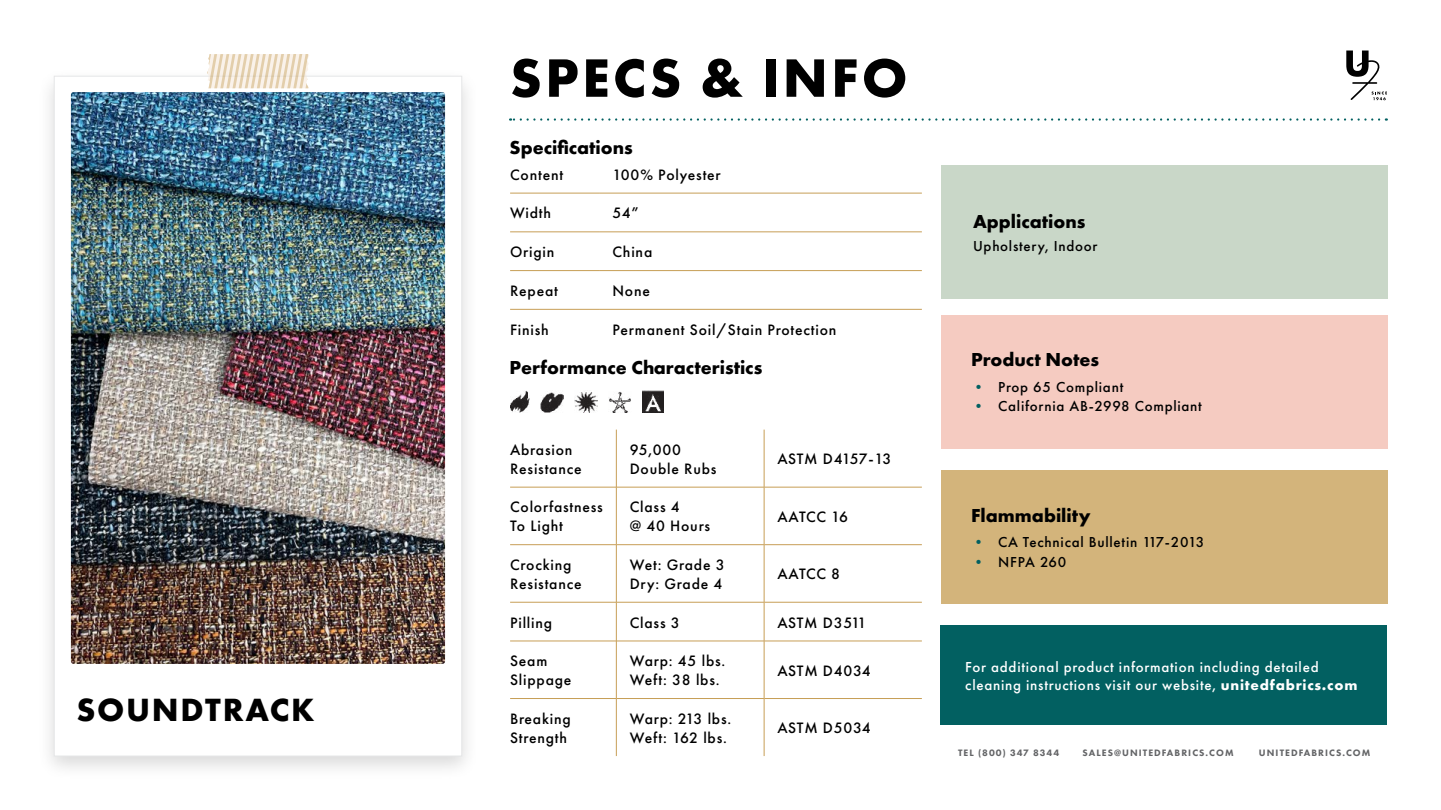
<style>
.page{position:relative;width:1441px;height:810px;background:#fff}
.page>*{position:absolute;margin:0;border:0;box-sizing:border-box;transform-origin:0 0}
.t1{font:700 56.1px "Futura PT";letter-spacing:.06em;color:#000}
.t2{font:700 33.38px "Futura PT";letter-spacing:.05em;color:#000}
.t3{font:700 19.5px "Futura PT";color:#000}
.t4{font:500 15.67px/18.8px "Futura PT";letter-spacing:.05em;color:#000}
.t5{font:500 15.67px "Futura PT";letter-spacing:.05em;color:#000101}
.t6{font:500 15.67px "Futura PT";letter-spacing:.015em;color:#000}
.t7{font:500 15.67px "Futura PT";letter-spacing:.03em;color:#000}
.t8{font:500 15px/18px "Futura PT";letter-spacing:.05em;color:#fff}
.t9{font:500 15px "Futura PT";letter-spacing:.05em;color:#000}
.t10{font:800 9.68px "Futura PT";letter-spacing:.11em;color:#636466}
.s1{color:#026061}
.s2{font-weight:700}
</style>
<div class="page">
<div style="left:38px;top:67px;width:441px;height:714px;background:#000;opacity:.15"></div>
<div style="left:54px;top:76px;width:408px;height:680px;background:#fff;border:1px solid #e6e7e8"></div>
<img style="left:71px;top:92px;width:374px;height:572px">
<svg style="left:207px;top:54px;width:102px;height:34px"></svg>
<svg style="left:510px;top:118px;width:864px;height:3px"></svg>
<svg style="left:1346px;top:51px;width:40px;height:49px"></svg>
<hr style="left:510px;top:193px;width:89px;height:1px;background:#c79e56">
<hr style="left:599px;top:193px;width:322px;height:1px;background:#c79e56">
<hr style="left:510px;top:232px;width:89px;height:1px;background:#c79e56">
<hr style="left:599px;top:232px;width:322px;height:1px;background:#c79e56">
<hr style="left:510px;top:270px;width:89px;height:1px;background:#c79e56">
<hr style="left:599px;top:270px;width:322px;height:1px;background:#c79e56">
<hr style="left:510px;top:309px;width:89px;height:1px;background:#c79e56">
<hr style="left:599px;top:309px;width:322px;height:1px;background:#c79e56">
<hr style="left:510px;top:487px;width:106px;height:1px;background:#c79e56">
<hr style="left:616px;top:487px;width:148px;height:1px;background:#c79e56">
<hr style="left:764px;top:487px;width:157px;height:1px;background:#c79e56">
<hr style="left:510px;top:545px;width:106px;height:1px;background:#c79e56">
<hr style="left:616px;top:545px;width:148px;height:1px;background:#c79e56">
<hr style="left:764px;top:545px;width:157px;height:1px;background:#c79e56">
<hr style="left:510px;top:602px;width:106px;height:1px;background:#c79e56">
<hr style="left:616px;top:602px;width:148px;height:1px;background:#c79e56">
<hr style="left:764px;top:602px;width:157px;height:1px;background:#c79e56">
<hr style="left:510px;top:641px;width:106px;height:1px;background:#c79e56">
<hr style="left:616px;top:641px;width:148px;height:1px;background:#c79e56">
<hr style="left:764px;top:641px;width:157px;height:1px;background:#c79e56">
<hr style="left:510px;top:698px;width:106px;height:1px;background:#c79e56">
<hr style="left:616px;top:698px;width:148px;height:1px;background:#c79e56">
<hr style="left:764px;top:698px;width:157px;height:1px;background:#c79e56">
<hr style="left:616px;top:430px;width:1px;height:57px;background:#c79e56">
<hr style="left:764px;top:430px;width:1px;height:57px;background:#c79e56">
<hr style="left:616px;top:487px;width:1px;height:58px;background:#c79e56">
<hr style="left:764px;top:487px;width:1px;height:58px;background:#c79e56">
<hr style="left:616px;top:545px;width:1px;height:57px;background:#c79e56">
<hr style="left:764px;top:545px;width:1px;height:57px;background:#c79e56">
<hr style="left:616px;top:602px;width:1px;height:39px;background:#c79e56">
<hr style="left:764px;top:602px;width:1px;height:39px;background:#c79e56">
<hr style="left:616px;top:641px;width:1px;height:58px;background:#c79e56">
<hr style="left:764px;top:641px;width:1px;height:58px;background:#c79e56">
<hr style="left:616px;top:699px;width:1px;height:57px;background:#c79e56">
<hr style="left:764px;top:699px;width:1px;height:57px;background:#c79e56">
<img style="left:510px;top:391px;width:20px;height:22px">
<img style="left:540px;top:392px;width:24px;height:21px">
<img style="left:574px;top:392px;width:24px;height:21px">
<img style="left:609px;top:392px;width:22px;height:20px">
<img style="left:642px;top:391px;width:21px;height:22px">
<div style="left:940px;top:315px;width:447px;height:133px;background:#f5cbc1"></div>
<div style="left:940px;top:471px;width:447px;height:133px;background:#d3b47b"></div>
<div style="left:940px;top:166px;width:447px;height:133px;background:#c9d7c8"></div>
<div style="left:940px;top:625px;width:446px;height:100px;background:#026061"></div>
<h2 class="t2" style="left:76px;top:688px;width:240px">SOUNDTRACK</h2>
<h1 class="t1" style="left:510px;top:42px;width:399px">SPECS &amp; INFO</h1>
<p class="t3" style="left:509px;top:135px;width:125px">Specifications</p>
<p class="t4" style="left:510px;top:165px;width:55px">Content</p>
<p class="t5" style="left:612px;top:165px;width:110px">100% Polyester</p>
<p class="t4" style="left:510px;top:204px;width:43px">Width</p>
<p class="t4" style="left:612px;top:204px;width:28px">54”</p>
<p class="t4" style="left:510px;top:243px;width:46px">Origin</p>
<p class="t4" style="left:612px;top:243px;width:41px">China</p>
<p class="t4" style="left:510px;top:281px;width:49px">Repeat</p>
<p class="t4" style="left:612px;top:281px;width:39px">None</p>
<p class="t4" style="left:510px;top:320px;width:40px">Finish</p>
<p class="t4" style="left:612px;top:321px;width:225px">Permanent Soil/Stain Protection</p>
<p class="t3" style="left:509px;top:355px;width:254px">Performance Characteristics</p>
<p class="t4" style="left:510px;top:440px;width:73px">Abrasion<br>Resistance</p>
<p class="t4" style="left:629px;top:440px;width:88px">95,000<br>Double Rubs</p>
<p class="t6" style="left:777px;top:450px;width:115px">ASTM D4157-13</p>
<p class="t4" style="left:510px;top:498px;width:94px">Colorfastness<br>To Light</p>
<p class="t4" style="left:629px;top:498px;width:82px">Class 4<br>@ 40 Hours</p>
<p class="t4" style="left:777px;top:507px;width:72px">AATCC 16</p>
<p class="t4" style="left:510px;top:555px;width:73px">Crocking<br>Resistance</p>
<p class="t4" style="left:629px;top:555px;width:96px">Wet: Grade 3<br>Dry: Grade 4</p>
<p class="t4" style="left:777px;top:565px;width:64px">AATCC 8</p>
<p class="t4" style="left:510px;top:613px;width:44px">Pilling</p>
<p class="t4" style="left:629px;top:613px;width:52px">Class 3</p>
<p class="t7" style="left:777px;top:613px;width:90px">ASTM D3511</p>
<p class="t4" style="left:510px;top:652px;width:63px">Seam<br>Slippage</p>
<p class="t4" style="left:629px;top:652px;width:97px">Warp: 45 lbs.<br>Weft: 38 lbs.</p>
<p class="t4" style="left:777px;top:661px;width:95px">ASTM D4034</p>
<p class="t4" style="left:510px;top:709px;width:62px">Breaking<br>Strength</p>
<p class="t4" style="left:629px;top:709px;width:103px">Warp: 213 lbs.<br>Weft: 162 lbs.</p>
<p class="t4" style="left:777px;top:719px;width:95px">ASTM D5034</p>
<p class="t3" style="left:973px;top:209px;width:114px">Applications</p>
<p class="t9" style="left:973px;top:237px;width:126px">Upholstery, Indoor</p>
<p class="t3" style="left:971px;top:347px;width:129px">Product Notes</p>
<p class="t9" style="left:971px;top:378px;width:154px"><span class="s1">•</span> Prop 65 Compliant</p>
<p class="t9" style="left:971px;top:397px;width:232px"><span class="s1">•</span> California AB-2998 Compliant</p>
<p class="t3" style="left:971px;top:503px;width:121px">Flammability</p>
<p class="t9" style="left:971px;top:533px;width:235px"><span class="s1">•</span> CA Technical Bulletin 117-2013</p>
<p class="t9" style="left:971px;top:553px;width:97px"><span class="s1">•</span> NFPA 260</p>
<p class="t8" style="left:965px;top:658px;width:393px">For additional product information including detailed cleaning instructions visit our website, <span class="s2">unitedfabrics.com</span></p>
<p class="t10" style="left:958px;top:747px;width:103px">TEL (800) 347 8344</p>
<p class="t10" style="left:1082px;top:747px;width:152px">SALES@UNITEDFABRICS.COM</p>
<p class="t10" style="left:1258px;top:747px;width:113px">UNITEDFABRICS.COM</p>
</div>
